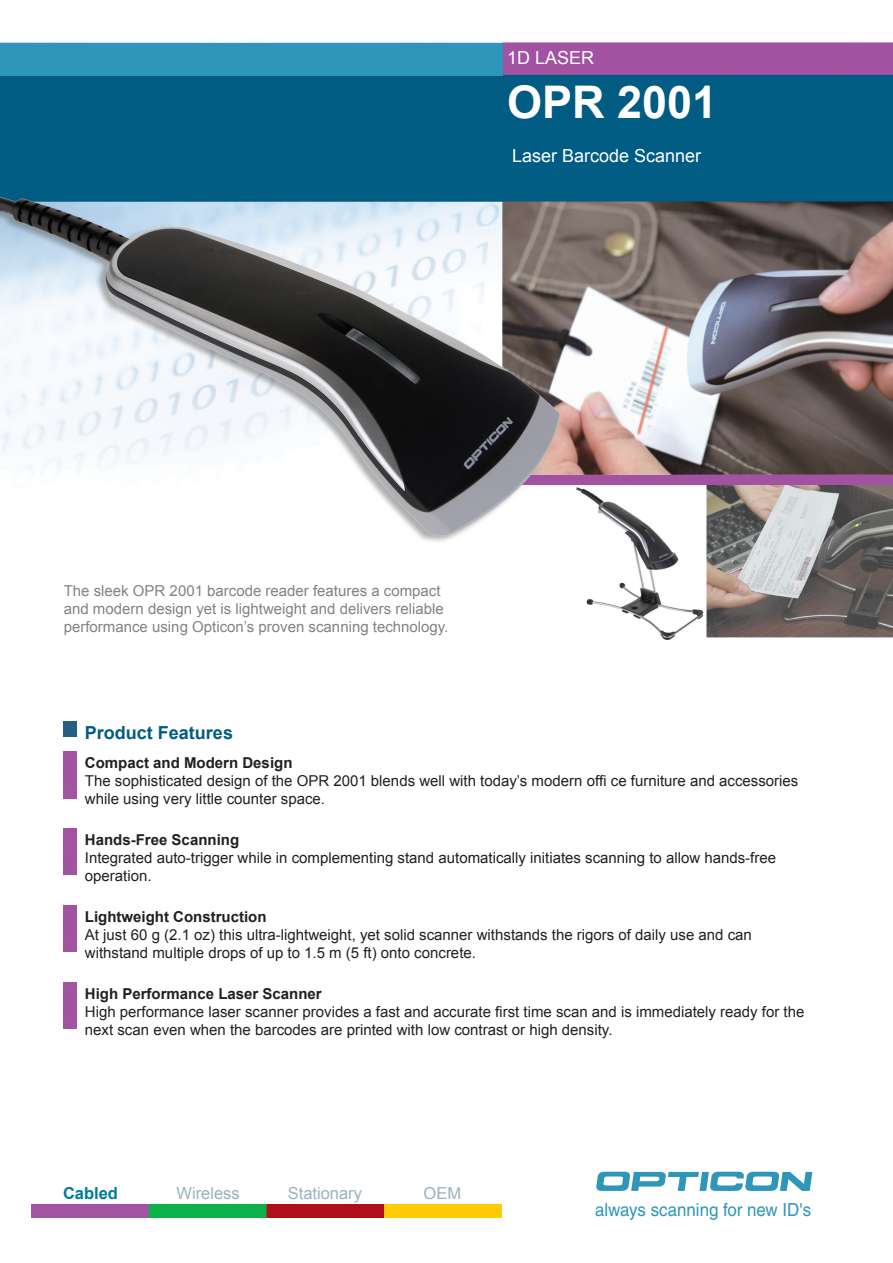
<style>
.page{position:relative;width:893px;height:1263px;background:#fff}
.page>*{position:absolute;margin:0;border:0;box-sizing:border-box;transform-origin:0 0}
.t1{font:700 45px "Arial";color:#fff}
.t2{font:18px "Arial";color:#fff}
.t3{font:18px "Helvetica";color:#2e96b8;scale:.94 1}
.t4{font:700 18px "Arial";color:#015c83}
.t5{font:16.5px "Arial";color:#99b2bd}
.t6{font:700 16.5px "Arial";color:#007a97}
.t7{font:15px/18px "Arial";color:#231f20}
.t8{font:15px/18px "Arial";color:#808285}
.t9{font:700 15px "Arial";color:#231f20}
</style>
<div class="page">
<svg style="left:596px;top:1172px;width:216px;height:19px"></svg>
<img style="left:31px;top:1205px;width:471px;height:12px">
<img style="left:0;top:42px;width:893px;height:598px">
<img style="left:64px;top:721px;width:12px;height:15px">
<img style="left:64px;top:751px;width:12px;height:47px">
<img style="left:64px;top:828px;width:12px;height:47px">
<img style="left:64px;top:905px;width:12px;height:47px">
<img style="left:64px;top:982px;width:12px;height:47px">
<div style="left:0;top:43px;width:502px;height:33px;background:#2e96b8"></div>
<p class="t2" style="left:507px;top:46px;width:89px">1D LASER</p>
<p class="t1" style="left:507px;top:73px;width:212px">OPR 2001</p>
<p class="t2" style="left:512px;top:144px;width:191px">Laser Barcode Scanner</p>
<p class="t8" style="left:64px;top:582px;width:386px">The sleek OPR 2001 barcode reader features a compact and modern design yet is lightweight and delivers reliable performance using Opticon’s proven scanning technology.</p>
<p class="t4" style="left:85px;top:720px;width:150px">Product Features</p>
<p class="t9" style="left:85px;top:753px;width:209px">Compact and Modern Design</p>
<p class="t7" style="left:85px;top:772px;width:715px">The sophisticated design of the OPR 2001 blends well with today’s modern offi ce furniture and accessories</p>
<p class="t7" style="left:85px;top:790px;width:242px">while using very little counter space.</p>
<p class="t9" style="left:85px;top:830px;width:156px">Hands-Free Scanning</p>
<p class="t7" style="left:85px;top:849px;width:693px">Integrated auto-trigger while in complementing stand automatically initiates scanning to allow hands-free</p>
<p class="t7" style="left:85px;top:867px;width:68px">operation.</p>
<p class="t9" style="left:85px;top:907px;width:183px">Lightweight Construction</p>
<p class="t7" style="left:85px;top:926px;width:668px">At just 60 g (2.1 oz) this ultra-lightweight, yet solid scanner withstands the rigors of daily use and can</p>
<p class="t7" style="left:85px;top:944px;width:393px">withstand multiple drops of up to 1.5 m (5 ft) onto concrete.</p>
<p class="t9" style="left:85px;top:984px;width:238px">High Performance Laser Scanner</p>
<p class="t7" style="left:85px;top:1003px;width:721px">High performance laser scanner provides a fast and accurate first time scan and is immediately ready for the next scan even when the barcodes are printed with low contrast or high density.</p>
<p class="t6" style="left:63px;top:1182px;width:57px">Cabled</p>
<p class="t5" style="left:176px;top:1182px;width:65px">Wireless</p>
<p class="t5" style="left:288px;top:1182px;width:76px">Stationary</p>
<p class="t5" style="left:424px;top:1182px;width:39px">OEM</p>
<p class="t3" style="left:595px;top:1200px;width:231px">always scanning for new ID's</p>
</div>
